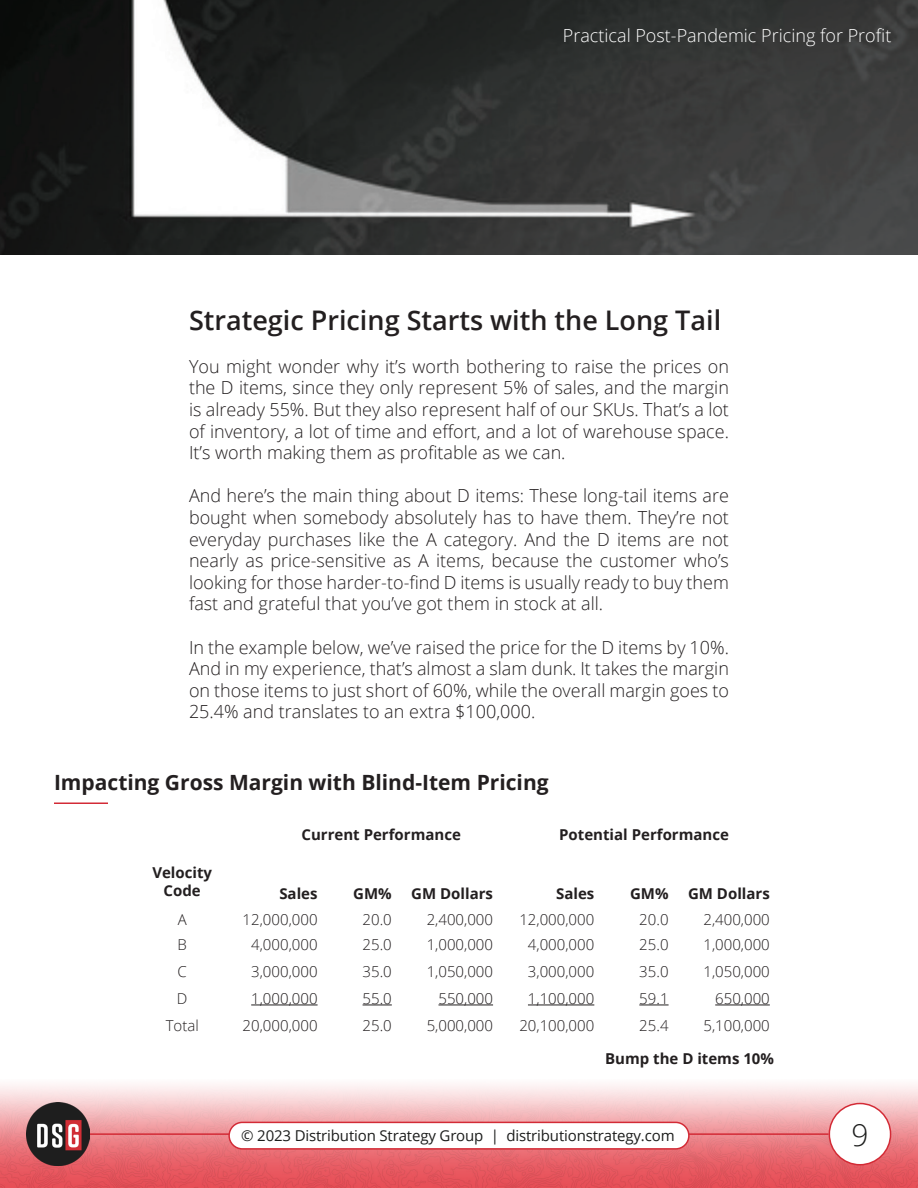
<style>
.page{position:relative;width:918px;height:1188px;background:#fff}
.page>*{position:absolute;margin:0;border:0;box-sizing:border-box;transform-origin:0 0}
.t1{font:300 30px "Open Sans";color:#1c1d1c}
.t2{font:600 27px "Open Sans";color:#231f20}
.Paragraph_Style_1{font:700 21px "Open Sans";color:#231f20}
.t3{font:300 18px/21.6px "Open Sans";color:#231f20;text-align:justify}
.t4{font:300 18px "Open Sans";color:#fff}
.t5{font:300 15px "Open Sans";color:#231f20}
.t6{font:700 15px/18px "Open Sans";color:#231f20;text-align:center}
.t7{font:15px "Open Sans";letter-spacing:-.01em;color:#1c1d1c}
</style>
<div class="page">
<img style="left:0;top:0;width:918px;height:255px">
<img style="left:0;top:1085px;width:918px;height:102px">
<div style="left:829px;top:1104px;width:62px;height:61px;background:#fff;border-radius:50%"></div>
<div style="left:829px;top:1103px;width:62px;height:63px;border:2px solid #d32b36;border-radius:50%"></div>
<hr style="left:90px;top:1133px;width:739px;height:2px;background:#d32b36">
<img style="left:27px;top:1103px;width:63px;height:63px">
<div style="left:229px;top:1122px;width:460px;height:27px;background:#fff;border-radius:13px"></div>
<div style="left:228px;top:1122px;width:462px;height:28px;border:2px solid #d32b36;border-radius:13px"></div>
<hr style="left:54px;top:802px;width:54px;height:2px;background:#d32b36">
<hr style="left:251px;top:1005px;width:67px;height:1px;background:#231f20">
<svg style="left:363px;top:1005px;width:29px;height:1px"></svg>
<hr style="left:438px;top:1005px;width:55px;height:1px;background:#231f20">
<hr style="left:528px;top:1005px;width:66px;height:1px;background:#231f20">
<hr style="left:639px;top:1005px;width:30px;height:1px;background:#231f20">
<hr style="left:715px;top:1005px;width:55px;height:1px;background:#231f20">
<p class="t4" style="left:563px;top:23px;width:330px">Practical Post-Pandemic Pricing for Profit</p>
<p class="t2" style="left:189px;top:301px;width:534px">Strategic Pricing Starts with the Long Tail</p>
<p class="t3" style="left:189px;top:355px;width:542px">You might wonder why it’s worth bothering to raise the prices on the D items, since they only represent 5% of sales, and the margin is already 55%. But they also represent half of our SKUs. That’s a lot of inventory, a lot of time and effort, and a lot of warehouse space.<br>It’s worth making them as profitable as we can.</p>
<p class="t3" style="left:189px;top:485px;width:542px">And here’s the main thing about D items: These long-tail items are bought when somebody absolutely has to have them. They’re not everyday purchases like the A category. And the D items are not nearly as price-sensitive as A items, because the customer who’s looking for those harder-to-find D items is usually ready to buy them fast and grateful that you’ve got them in stock at all.</p>
<p class="t3" style="left:189px;top:636px;width:542px">In the example below, we’ve raised the price for the D items by 10%.<br>And in my experience, that’s almost a slam dunk. It takes the margin on those items to just short of 60%, while the overall margin goes to 25.4% and translates to an extra $100,000.</p>
<p class="Paragraph_Style_1" style="left:54px;top:768px;width:496px">Impacting Gross Margin with Blind-Item Pricing</p>
<p class="t6" style="left:152px;top:863px;width:61px">Velocity<br>Code</p>
<p class="t6" style="left:302px;top:826px;width:161px">Current Performance</p>
<p class="t6" style="left:559px;top:826px;width:171px">Potential Performance</p>
<p class="t6" style="left:279px;top:885px;width:40px">Sales</p>
<p class="t6" style="left:353px;top:885px;width:40px">GM%</p>
<p class="t6" style="left:411px;top:885px;width:83px">GM Dollars</p>
<p class="t6" style="left:556px;top:885px;width:40px">Sales</p>
<p class="t6" style="left:630px;top:885px;width:40px">GM%</p>
<p class="t6" style="left:688px;top:885px;width:83px">GM Dollars</p>
<p class="t5" style="left:178px;top:909px;width:10px">A</p>
<p class="t5" style="left:243px;top:909px;width:76px">12,000,000</p>
<p class="t5" style="left:363px;top:909px;width:31px">20.0</p>
<p class="t5" style="left:427px;top:909px;width:68px">2,400,000</p>
<p class="t5" style="left:519px;top:909px;width:76px">12,000,000</p>
<p class="t5" style="left:639px;top:909px;width:31px">20.0</p>
<p class="t5" style="left:703px;top:909px;width:68px">2,400,000</p>
<p class="t5" style="left:178px;top:934px;width:11px">B</p>
<p class="t5" style="left:251px;top:934px;width:68px">4,000,000</p>
<p class="t5" style="left:363px;top:934px;width:31px">25.0</p>
<p class="t5" style="left:427px;top:934px;width:68px">1,000,000</p>
<p class="t5" style="left:528px;top:934px;width:68px">4,000,000</p>
<p class="t5" style="left:639px;top:934px;width:31px">25.0</p>
<p class="t5" style="left:703px;top:934px;width:68px">1,000,000</p>
<p class="t5" style="left:178px;top:961px;width:11px">C</p>
<p class="t5" style="left:251px;top:961px;width:68px">3,000,000</p>
<p class="t5" style="left:363px;top:961px;width:31px">35.0</p>
<p class="t5" style="left:427px;top:961px;width:68px">1,050,000</p>
<p class="t5" style="left:528px;top:961px;width:68px">3,000,000</p>
<p class="t5" style="left:639px;top:961px;width:31px">35.0</p>
<p class="t5" style="left:703px;top:961px;width:68px">1,050,000</p>
<p class="t5" style="left:177px;top:988px;width:12px">D</p>
<p class="t5" style="left:251px;top:988px;width:68px">1,000,000</p>
<p class="t5" style="left:363px;top:988px;width:31px">55.0</p>
<p class="t5" style="left:438px;top:988px;width:56px">550,000</p>
<p class="t5" style="left:528px;top:988px;width:68px">1,100,000</p>
<p class="t5" style="left:639px;top:988px;width:31px">59.1</p>
<p class="t5" style="left:715px;top:988px;width:56px">650,000</p>
<p class="t5" style="left:166px;top:1015px;width:35px">Total</p>
<p class="t5" style="left:243px;top:1015px;width:76px">20,000,000</p>
<p class="t5" style="left:363px;top:1015px;width:31px">25.0</p>
<p class="t5" style="left:427px;top:1015px;width:68px">5,000,000</p>
<p class="t5" style="left:519px;top:1015px;width:76px">20,100,000</p>
<p class="t5" style="left:639px;top:1015px;width:31px">25.4</p>
<p class="t5" style="left:703px;top:1015px;width:68px">5,100,000</p>
<p class="t6" style="left:605px;top:1049px;width:170px">Bump the D items 10%</p>
<p class="t7" style="left:241px;top:1126px;width:435px">© 2023 Distribution Strategy Group | distributionstrategy.com</p>
<p class="t1" style="left:851px;top:1114px;width:19px">9</p>
</div>
